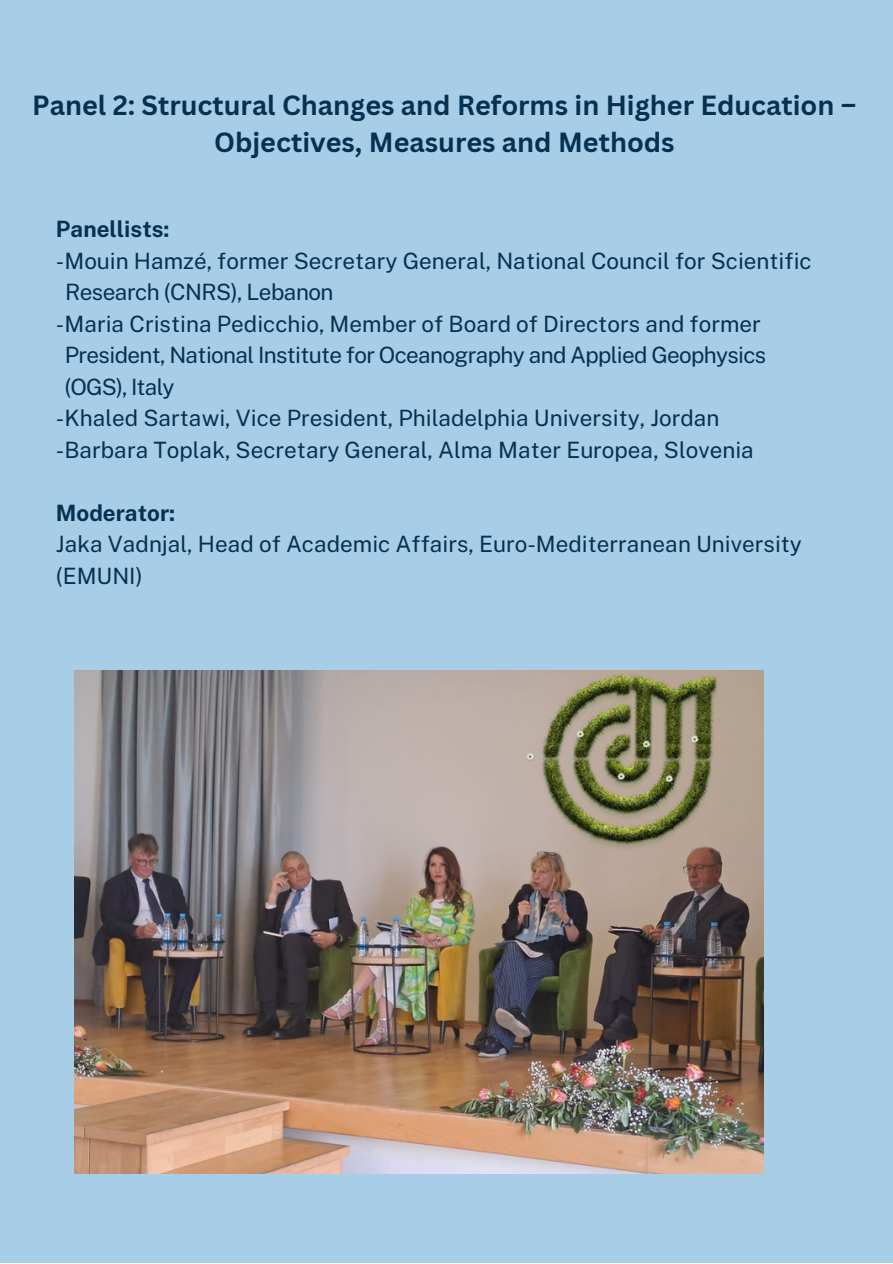
<style>
.page{position:relative;width:893px;height:1264px;background:#fff}
.page>*{position:absolute;margin:0;border:0;box-sizing:border-box;transform-origin:0 0}
.t1{font:700 27px/37px "Canva Sans";color:#053250;text-align:center}
.t2{font:22.5px/31.5px "Public Sans";color:#053250}
.t3{font:22.5px "Public Sans";letter-spacing:-.03em;color:#053250}
.t4{font:22.5px "Public Sans";letter-spacing:-.025em;color:#053250}
.t5{font:700 22.5px "Public Sans";color:#053250}
.t6{font:22.5px "Public Sans";letter-spacing:-.04em;color:#053250}
</style>
<div class="page">
<div style="left:0;top:0;width:892px;height:1262px;background:#a8cde7"></div>
<img style="left:75px;top:670px;width:688px;height:503px">
<p class="t1" style="left:32px;top:86px;width:825px">Panel 2: Structural Changes and Reforms in Higher Education –<br>Objectives, Measures and Methods</p>
<p class="t5" style="left:56px;top:216px;width:115px">Panellists:</p>
<p class="t2" style="left:56px;top:245px;width:757px">-Mouin Hamzé, former Secretary General, National Council for Scientific</p>
<p class="t4" style="left:65px;top:279px;width:270px">Research (CNRS), Lebanon</p>
<p class="t2" style="left:56px;top:308px;width:706px">-Maria Cristina Pedicchio, Member of Board of Directors and former</p>
<p class="t3" style="left:65px;top:342px;width:703px">President, National Institute for Oceanography and Applied Geophysics</p>
<p class="t6" style="left:65px;top:373px;width:111px">(OGS), Italy</p>
<p class="t2" style="left:56px;top:402px;width:665px">-Khaled Sartawi, Vice President, Philadelphia University, Jordan</p>
<p class="t2" style="left:56px;top:433px;width:699px">-Barbara Toplak, Secretary General, Alma Mater Europea, Slovenia</p>
<p class="t5" style="left:56px;top:499px;width:121px">Moderator:</p>
<p class="t2" style="left:56px;top:528px;width:747px">Jaka Vadnjal, Head of Academic Affairs, Euro-Mediterranean University (EMUNI)</p>
</div>
